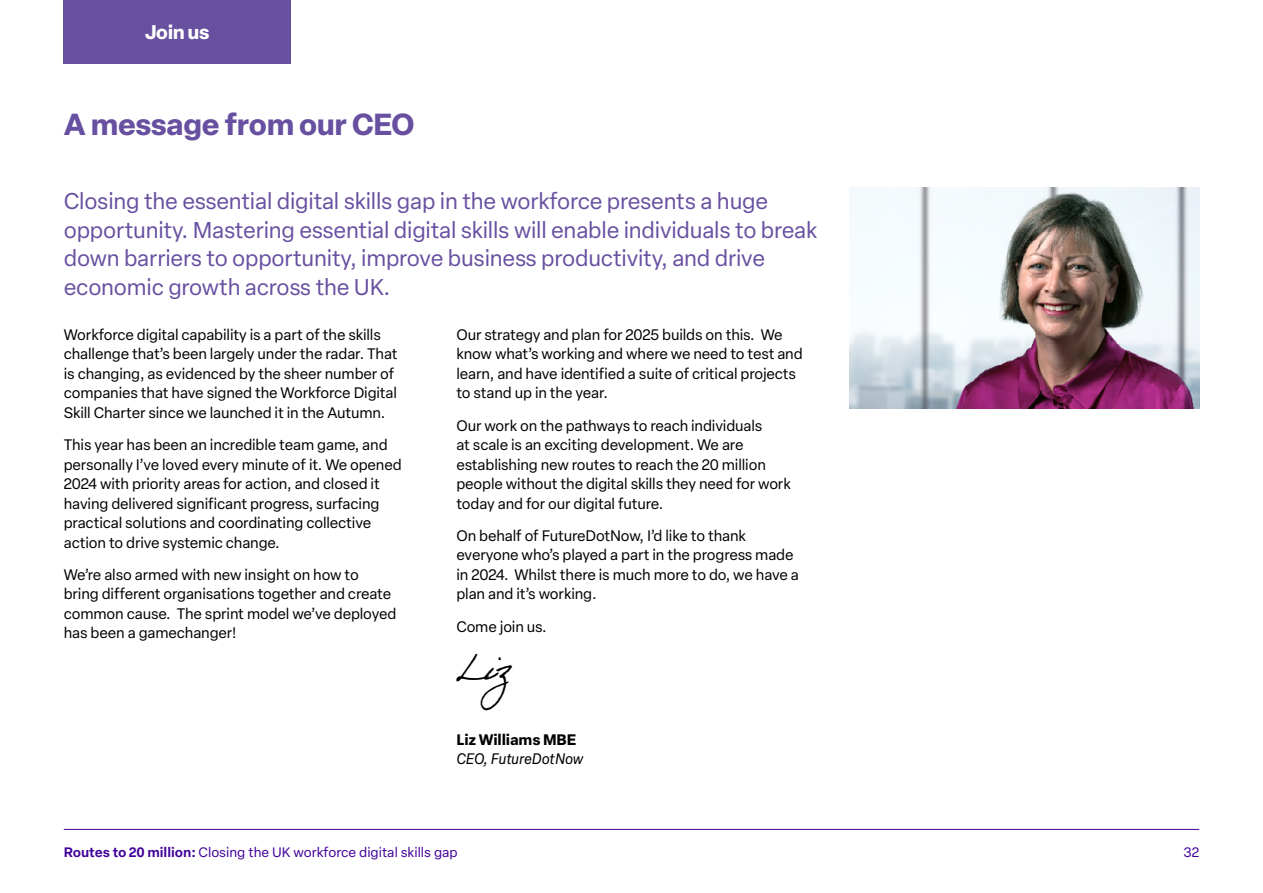
<style>
.page{position:relative;width:1263px;height:893px;background:#fff}
.page>*{position:absolute;margin:0;border:0;box-sizing:border-box;transform-origin:0 0}
.t1{font:36px "Adobe Handwriting Ernie";color:#000}
.t2{font:700 30px "Elza";color:#6850a1}
.t3{font:22.5px/28.5px "Elza Text";letter-spacing:-.01em;color:#6850a1}
.t4{font:700 19.5px "Elza";letter-spacing:-.005em;color:#fff}
.t5{font:15px/19.5px "Elza Text";letter-spacing:-.01em;color:#000}
.t6{font:italic 15px "Elza Text";letter-spacing:-.01em;color:#000}
.t7{font:700 15px "Elza Text";letter-spacing:-.01em;color:#000}
.t8{font:13.5px "Elza Text";color:#410099}
.s1{font-weight:600}
</style>
<div class="page">
<hr style="left:64px;top:829px;width:1135px;height:1px;background:#410099">
<div style="left:64px;top:0;width:227px;height:64px;background:#6850a1"></div>
<img style="left:849px;top:188px;width:350px;height:221px">
<h3 class="t4" style="left:145px;top:18px;width:66px">Join us</h3>
<h2 class="t2" style="left:64px;top:103px;width:352px">A message from our CEO</h2>
<p class="t3" style="left:64px;top:186px;width:755px">Closing the essential digital skills gap in the workforce presents a huge opportunity. Mastering essential digital skills will enable individuals to break down barriers to opportunity, improve business productivity, and drive economic growth across the UK.</p>
<p class="t5" style="left:64px;top:324px;width:335px">Workforce digital capability is a part of the skills challenge that’s been largely under the radar. That is changing, as evidenced by the sheer number of companies that have signed the Workforce Digital Skill Charter since we launched it in the Autumn.</p>
<p class="t5" style="left:64px;top:434px;width:339px">This year has been an incredible team game, and personally I’ve loved every minute of it. We opened 2024 with priority areas for action, and closed it having delivered significant progress, surfacing practical solutions and coordinating collective action to drive systemic change.</p>
<p class="t5" style="left:64px;top:564px;width:334px">We’re also armed with new insight on how to bring different organisations together and create common cause. The sprint model we’ve deployed has been a gamechanger!</p>
<p class="t5" style="left:456px;top:324px;width:348px">Our strategy and plan for 2025 builds on this. We know what’s working and where we need to test and learn, and have identified a suite of critical projects to stand up in the year.</p>
<p class="t5" style="left:456px;top:415px;width:336px">Our work on the pathways to reach individuals<br>at scale is an exciting development. We are establishing new routes to reach the 20 million people without the digital skills they need for work today and for our digital future.</p>
<p class="t5" style="left:456px;top:525px;width:344px">On behalf of FutureDotNow, I’d like to thank everyone who’s played a part in the progress made in 2024. Whilst there is much more to do, we have a plan and it’s working.</p>
<p class="t5" style="left:456px;top:616px;width:92px">Come join us.</p>
<h1 class="t1" style="left:456px;top:647px;width:54px">Liz</h1>
<p class="t7" style="left:456px;top:728px;width:121px">Liz Williams MBE</p>
<p class="t6" style="left:456px;top:748px;width:128px">CEO, FutureDotNow</p>
<p class="t8" style="left:64px;top:842px;width:395px"><span class="s1">Routes to 20 million:</span> Closing the UK workforce digital skills gap</p>
<p class="t8" style="left:1183px;top:842px;width:17px">32</p>
</div>
